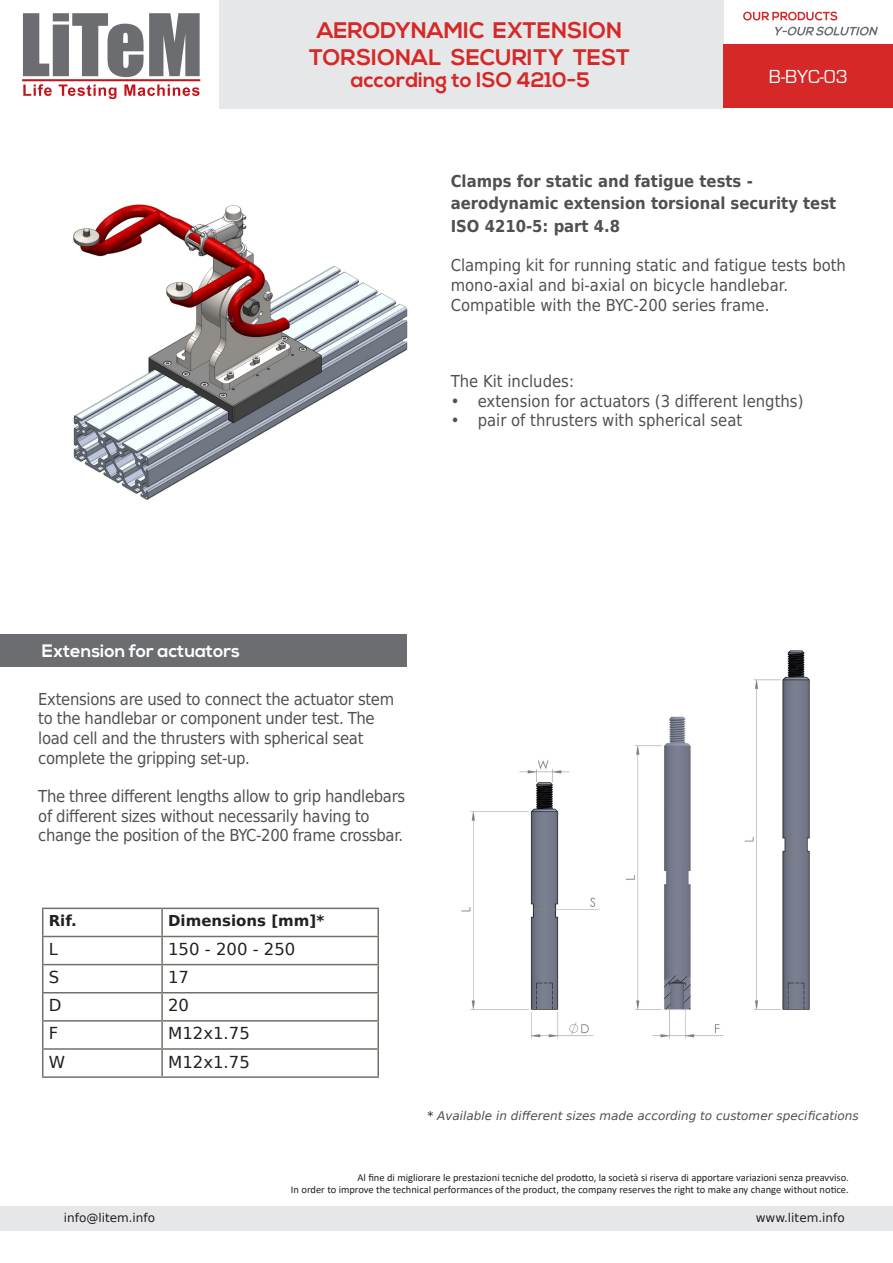
<style>
.page{position:relative;width:893px;height:1263px;background:#fff}
.page>*{position:absolute;margin:0;border:0;box-sizing:border-box;transform-origin:0 0}
.t1{font:700 22.5px "Nexa";color:#d52827}
.t2{font:700 21px "Nexa";color:#d52827}
.t3{font:19.5px "Eurostile";color:#fff}
.t4{font:700 18px "Nexa";color:#fff}
.t5{font:16.5px/19.8px "DejaVu Sans Condensed";letter-spacing:-.02em;color:#505052}
.t6{font:16.5px/19.8px "DejaVu Sans Condensed";color:#505052}
.t7{font:700 16.5px/22.5px "DejaVu Sans Condensed";color:#505052}
.t8{font:16.5px "DejaVu Sans";color:#231f20}
.t9{font:700 15px "DejaVu Sans";color:#231f20}
.t10{font:italic 12px "DejaVu Sans";color:#505052}
.t11{font:12px "DejaVu Sans";color:#231f20}
.t12{font:10.5px "Calibri";color:#231f20}
.s1{color:#231f20}
</style>
<div class="page">
<div style="left:219px;top:0;width:504px;height:108px;background:#e6e7e9"></div>
<div style="left:723px;top:45px;width:170px;height:63px;background:#d52827"></div>
<svg style="left:743px;top:12px;width:94px;height:9px"></svg>
<svg style="left:775px;top:27px;width:103px;height:9px"></svg>
<div style="left:0;top:634px;width:407px;height:33px;background:#6c6d70"></div>
<svg style="left:23px;top:13px;width:177px;height:64px"></svg>
<hr style="left:22px;top:79px;width:178px;height:2px;background:#c4121a">
<svg style="left:23px;top:84px;width:29px;height:12px"></svg>
<svg style="left:59px;top:84px;width:57px;height:15px"></svg>
<svg style="left:124px;top:84px;width:76px;height:12px"></svg>
<div style="left:0;top:1206px;width:893px;height:24px;background:#e6e7e9"></div>
<img style="left:73px;top:204px;width:335px;height:296px">
<img style="left:461px;top:650px;width:349px;height:389px">
<hr style="left:42px;top:907px;width:120px;height:2px;background:#717267">
<hr style="left:162px;top:907px;width:217px;height:2px;background:#717267">
<hr style="left:161px;top:909px;width:2px;height:27px;background:#717267">
<hr style="left:377px;top:909px;width:2px;height:27px;background:#717267">
<hr style="left:42px;top:936px;width:120px;height:1px;background:#717267">
<hr style="left:162px;top:936px;width:217px;height:1px;background:#717267">
<hr style="left:161px;top:937px;width:2px;height:27px;background:#717267">
<hr style="left:377px;top:937px;width:2px;height:27px;background:#717267">
<hr style="left:42px;top:964px;width:120px;height:1px;background:#717267">
<hr style="left:162px;top:964px;width:217px;height:1px;background:#717267">
<hr style="left:161px;top:965px;width:2px;height:27px;background:#717267">
<hr style="left:377px;top:965px;width:2px;height:27px;background:#717267">
<hr style="left:42px;top:992px;width:120px;height:1px;background:#717267">
<hr style="left:162px;top:992px;width:217px;height:1px;background:#717267">
<hr style="left:161px;top:993px;width:2px;height:27px;background:#717267">
<hr style="left:377px;top:993px;width:2px;height:27px;background:#717267">
<hr style="left:42px;top:1020px;width:120px;height:1px;background:#717267">
<hr style="left:162px;top:1020px;width:217px;height:1px;background:#717267">
<hr style="left:161px;top:1021px;width:2px;height:27px;background:#717267">
<hr style="left:377px;top:1021px;width:2px;height:27px;background:#717267">
<hr style="left:42px;top:1048px;width:120px;height:2px;background:#717267">
<svg style="left:42px;top:909px;width:1px;height:167px"></svg>
<hr style="left:162px;top:1048px;width:217px;height:2px;background:#717267">
<hr style="left:161px;top:1050px;width:2px;height:26px;background:#717267">
<hr style="left:377px;top:1050px;width:2px;height:26px;background:#717267">
<hr style="left:42px;top:1076px;width:120px;height:2px;background:#717267">
<hr style="left:162px;top:1076px;width:217px;height:2px;background:#717267">
<p class="t1" style="left:317px;top:17px;width:307px">AERODYNAMIC EXTENSION</p>
<p class="t1" style="left:309px;top:44px;width:323px">TORSIONAL SECURITY TEST</p>
<p class="t2" style="left:351px;top:68px;width:240px">according to ISO 4210-5</p>
<p class="t3" style="left:769px;top:66px;width:80px">B-BYC-03</p>
<p class="t7" style="left:451px;top:169px;width:387px">Clamps for static and fatigue tests - aerodynamic extension torsional security test</p>
<p class="t7" style="left:451px;top:214px;width:171px">ISO 4210-5: part 4.8</p>
<p class="t6" style="left:451px;top:255px;width:397px">Clamping kit for running static and fatigue tests both mono-axial and bi-axial on bicycle handlebar.</p>
<p class="t6" style="left:451px;top:295px;width:320px">Compatible with the BYC-200 series frame.</p>
<p class="t6" style="left:451px;top:371px;width:125px">The Kit includes:</p>
<p class="t6" style="left:451px;top:390px;width:354px">• extension for actuators (3 different lengths)</p>
<p class="t6" style="left:451px;top:410px;width:293px">• pair of thrusters with spherical seat</p>
<p class="t4" style="left:42px;top:641px;width:200px">Extension for actuators</p>
<p class="t5" style="left:38px;top:688px;width:357px">Extensions are used to connect the actuator stem to the handlebar or component under test. The load cell and the thrusters with spherical seat complete the gripping set-up.</p>
<p class="t5" style="left:38px;top:786px;width:368px">The three different lengths allow to grip handlebars of different sizes without necessarily having to change the position of the BYC-200 frame crossbar.</p>
<p class="t9" style="left:49px;top:908px;width:30px">Rif.</p>
<p class="t9" style="left:168px;top:908px;width:158px">Dimensions [mm]*</p>
<p class="t8" style="left:49px;top:935px;width:11px">L</p>
<p class="t8" style="left:168px;top:935px;width:129px">150 - 200 - 250</p>
<p class="t8" style="left:49px;top:963px;width:12px">S</p>
<p class="t8" style="left:168px;top:963px;width:22px">17</p>
<p class="t8" style="left:49px;top:991px;width:14px">D</p>
<p class="t8" style="left:168px;top:991px;width:22px">20</p>
<p class="t8" style="left:49px;top:1019px;width:11px">F</p>
<p class="t8" style="left:168px;top:1019px;width:83px">M12x1.75</p>
<p class="t8" style="left:49px;top:1047px;width:18px">W</p>
<p class="t8" style="left:168px;top:1047px;width:83px">M12x1.75</p>
<p class="t10" style="left:427px;top:1107px;width:433px"><span class="s1">*</span> Available in different sizes made according to customer specifications</p>
<p class="t12" style="left:358px;top:1170px;width:493px">Al fine di migliorare le prestazioni tecniche del prodotto, la società si riserva di apportare variazioni senza preavviso.</p>
<p class="t12" style="left:291px;top:1183px;width:559px">In order to improve the technical performances of the product, the company reserves the right to make any change without notice.</p>
<p class="t11" style="left:64px;top:1207px;width:93px">info@litem.info</p>
<p class="t11" style="left:756px;top:1207px;width:90px">www.litem.info</p>
</div>
